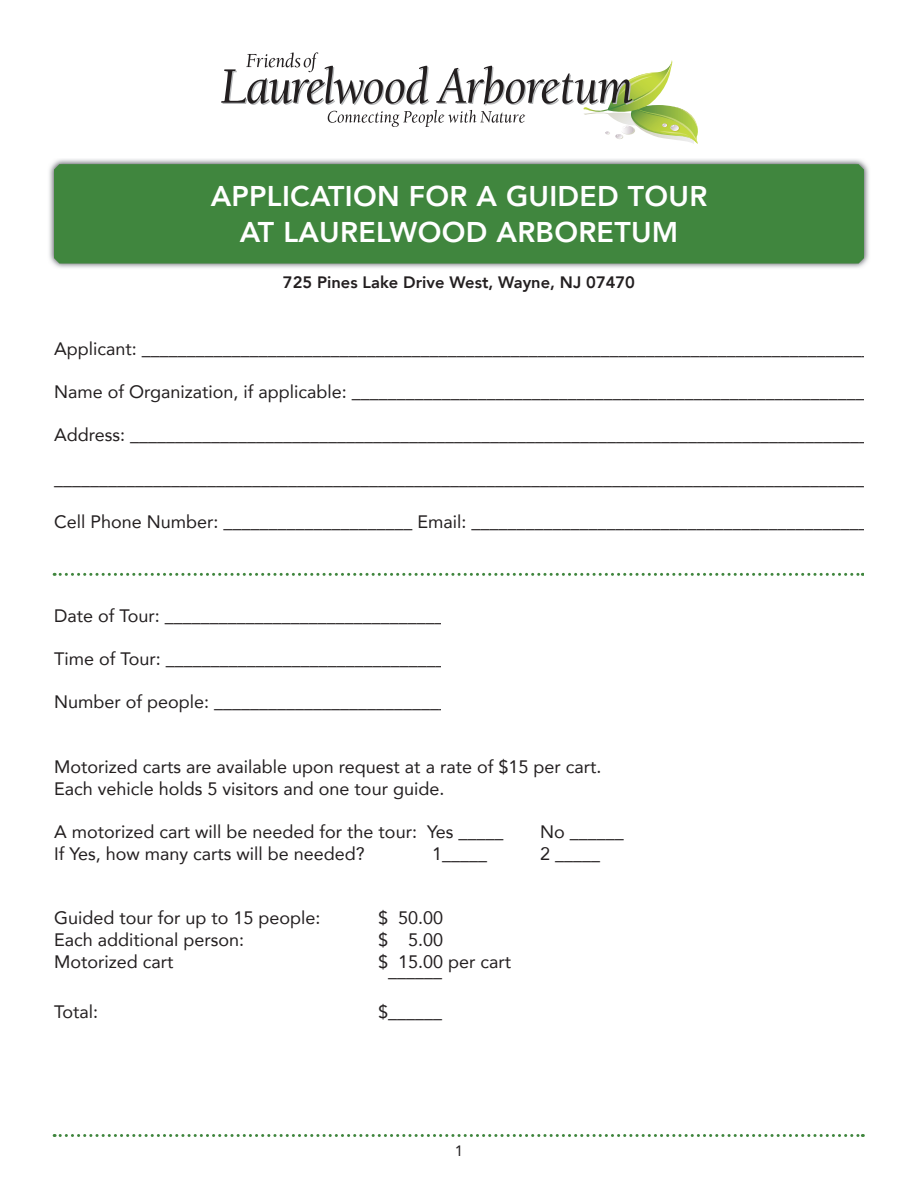
<style>
.page{position:relative;width:918px;height:1188px;background:#fff}
.page>*{position:absolute;margin:0;border:0;box-sizing:border-box;transform-origin:0 0}
.t1{font:800 28.5px/36px "Avenir";letter-spacing:.01em;color:#fff;text-align:center}
.t2{font:18px/21.6px "Avenir";color:#231f20}
.t3{font:800 16.5px "Avenir";color:#231f20}
.t4{font:15px "Avenir";color:#231f20}
</style>
<div class="page">
<svg style="left:54px;top:1134px;width:809px;height:3px"></svg>
<svg style="left:221px;top:52px;width:477px;height:92px"></svg>
<img style="left:49px;top:159px;width:820px;height:109px">
<div style="left:54px;top:164px;width:810px;height:100px;background:#40863e"></div>
<svg style="left:54px;top:573px;width:809px;height:3px"></svg>
<h1 class="t1" style="left:211px;top:178px;width:498px">APPLICATION FOR A GUIDED TOUR<br>AT LAURELWOOD ARBORETUM</h1>
<p class="t3" style="left:283px;top:269px;width:354px">725 Pines Lake Drive West, Wayne, NJ 07470</p>
<p class="t2" style="left:54px;top:337px;width:818px">Applicant: _________________________________________________________________________________</p>
<p class="t2" style="left:54px;top:381px;width:821px">Name of Organization, if applicable: __________________________________________________________</p>
<p class="t2" style="left:54px;top:424px;width:816px">Address: __________________________________________________________________________________</p>
<p class="t2" style="left:54px;top:467px;width:821px">___________________________________________________________________________________________</p>
<p class="t2" style="left:54px;top:510px;width:815px">Cell Phone Number: _____________________ Email: ____________________________________________</p>
<p class="t2" style="left:54px;top:604px;width:400px">Date of Tour: ________________________________</p>
<p class="t2" style="left:54px;top:648px;width:401px">Time of Tour: ________________________________</p>
<p class="t2" style="left:54px;top:691px;width:405px">Number of people: ___________________________</p>
<p class="t2" style="left:54px;top:756px;width:549px">Motorized carts are available upon request at a rate of $15 per cart.<br>Each vehicle holds 5 visitors and one tour guide.</p>
<p class="t2" style="left:54px;top:820px;width:451px">A motorized cart will be needed for the tour: Yes _____</p>
<p class="t2" style="left:540px;top:820px;width:85px">No ______</p>
<p class="t2" style="left:54px;top:842px;width:312px">If Yes, how many carts will be needed?</p>
<p class="t2" style="left:432px;top:842px;width:57px">1_____</p>
<p class="t2" style="left:540px;top:842px;width:62px">2 _____</p>
<p class="t2" style="left:54px;top:907px;width:268px">Guided tour for up to 15 people:</p>
<p class="t2" style="left:378px;top:907px;width:67px">$ 50.00</p>
<p class="t2" style="left:54px;top:928px;width:192px">Each additional person:</p>
<p class="t2" style="left:378px;top:928px;width:67px">$ 5.00</p>
<p class="t2" style="left:54px;top:950px;width:121px">Motorized cart</p>
<p class="t2" style="left:378px;top:950px;width:135px">$ 15.00 per cart</p>
<p class="t2" style="left:388px;top:960px;width:55px">______</p>
<p class="t2" style="left:54px;top:1000px;width:46px">Total:</p>
<p class="t2" style="left:378px;top:1000px;width:66px">$______</p>
<p class="t4" style="left:455px;top:1139px;width:10px">1</p>
</div>
